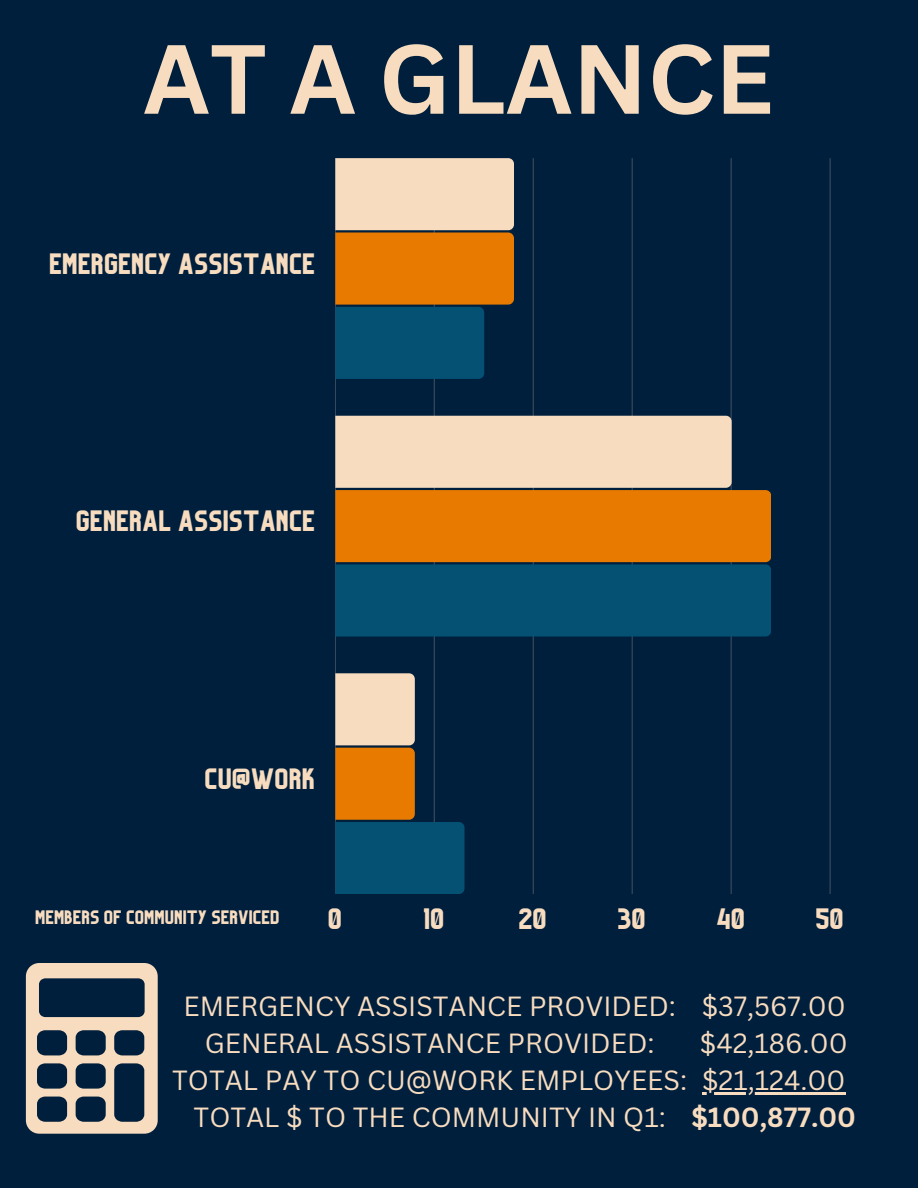
<style>
.page{position:relative;width:918px;height:1188px;background:#001f3d}
.page>*{position:absolute;margin:0;border:0;box-sizing:border-box;transform-origin:0 0}
.t1{font:700 96px "Canva Sans";color:#f8dcbf}
.t2{font:27.3px "Organic";letter-spacing:.03em;color:#f8dcbf}
.t3{font:27px "Canva Sans";color:#f8dcbf}
.t4{font:700 27px "Canva Sans";color:#f8dcbf}
.t5{font:18px "Organic";letter-spacing:.03em;color:#f8dcbf}
</style>
<div class="page">
<svg style="left:335px;top:158px;width:496px;height:736px"></svg>
<svg style="left:335px;top:158px;width:179px;height:221px;background:#9d8762"></svg>
<svg style="left:335px;top:416px;width:436px;height:221px;background:#968461"></svg>
<svg style="left:335px;top:673px;width:130px;height:221px"></svg>
<svg style="left:26px;top:963px;width:132px;height:171px"></svg>
<hr style="left:702px;top:1092px;width:144px;height:3px;background:#f8dcbf">
<p class="t1" style="left:143px;top:11px;width:632px">AT A GLANCE</p>
<p class="t2" style="left:50px;top:253px;width:267px">EMERGENCY ASSISTANCE</p>
<p class="t2" style="left:77px;top:511px;width:240px">GENERAL ASSISTANCE</p>
<p class="t2" style="left:206px;top:768px;width:111px">CU@WORK</p>
<p class="t5" style="left:36px;top:911px;width:246px">MEMBERS OF COMMUNITY SERVICED</p>
<p class="t2" style="left:329px;top:908px;width:15px">0</p>
<p class="t2" style="left:424px;top:908px;width:22px">10</p>
<p class="t2" style="left:520px;top:908px;width:29px">20</p>
<p class="t2" style="left:618px;top:908px;width:29px">30</p>
<p class="t2" style="left:717px;top:908px;width:29px">40</p>
<p class="t2" style="left:816px;top:908px;width:29px">50</p>
<p class="t3" style="left:702px;top:987px;width:146px">$37,567.00</p>
<p class="t3" style="left:700px;top:1024px;width:149px">$42,186.00</p>
<p class="t3" style="left:702px;top:1061px;width:145px">$21,124.00</p>
<p class="t4" style="left:691px;top:1099px;width:166px">$100,877.00</p>
<p class="t3" style="left:183px;top:987px;width:494px">EMERGENCY ASSISTANCE PROVIDED:</p>
<p class="t3" style="left:205px;top:1024px;width:451px">GENERAL ASSISTANCE PROVIDED:</p>
<p class="t3" style="left:172px;top:1061px;width:516px">TOTAL PAY TO CU@WORK EMPLOYEES:</p>
<p class="t3" style="left:194px;top:1099px;width:474px">TOTAL $ TO THE COMMUNITY IN Q1:</p>
</div>
